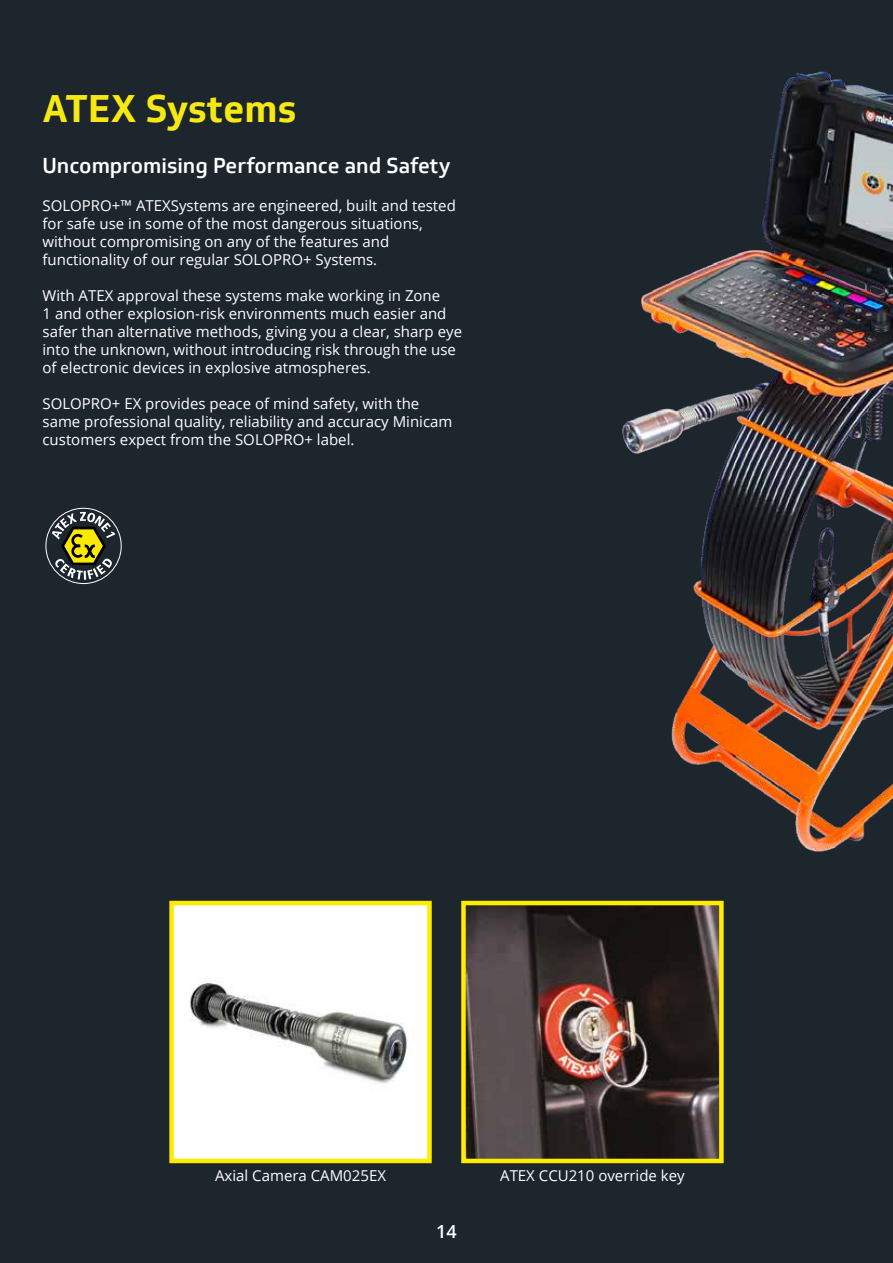
<style>
.page{position:relative;width:893px;height:1263px;background:#1d252d}
.page>*{position:absolute;margin:0;border:0;box-sizing:border-box;transform-origin:0 0}
.t1{font:700 37.5px "Soleto";letter-spacing:-.01em;color:#f6e913}
.t2{font:500 21px "Soleto";color:#fff}
.t3{font:600 18px "Open Sans";color:#fff}
.t4{font:15px/18px "Open Sans";color:#fff}
</style>
<div class="page">
<div style="left:172px;top:903px;width:257px;height:258px;background:#fff"></div>
<img style="left:190px;top:982px;width:218px;height:102px">
<div style="left:169px;top:901px;width:263px;height:262px;border:4px solid #ffed00"></div>
<img style="left:466px;top:906px;width:253px;height:252px">
<div style="left:461px;top:901px;width:263px;height:262px;border:4px solid #ffed00"></div>
<img style="left:578px;top:43px;width:315px;height:816px">
<div style="left:46px;top:508px;width:76px;height:76px;border:1px solid #fff;border-radius:50%"></div>
<svg style="left:52px;top:512px;width:63px;height:68px;background:#63653f"></svg>
<h1 class="t1" style="left:43px;top:85px;width:255px">ATEX Systems</h1>
<h2 class="t2" style="left:43px;top:152px;width:410px">Uncompromising Performance and Safety</h2>
<p class="t4" style="left:43px;top:196px;width:415px">SOLOPRO+™ ATEXSystems are engineered, built and tested for safe use in some of the most dangerous situations, without compromising on any of the features and functionality of our regular SOLOPRO+ Systems.</p>
<p class="t4" style="left:43px;top:286px;width:421px">With ATEX approval these systems make working in Zone<br>1 and other explosion-risk environments much easier and safer than alternative methods, giving you a clear, sharp eye into the unknown, without introducing risk through the use of electronic devices in explosive atmospheres.</p>
<p class="t4" style="left:43px;top:394px;width:411px">SOLOPRO+ EX provides peace of mind safety, with the same professional quality, reliability and accuracy Minicam customers expect from the SOLOPRO+ label.</p>
<p class="t4" style="left:215px;top:1166px;width:172px">Axial Camera CAM025EX</p>
<p class="t4" style="left:500px;top:1166px;width:186px">ATEX CCU210 override key</p>
<p class="t3" style="left:436px;top:1219px;width:22px">14</p>
</div>
